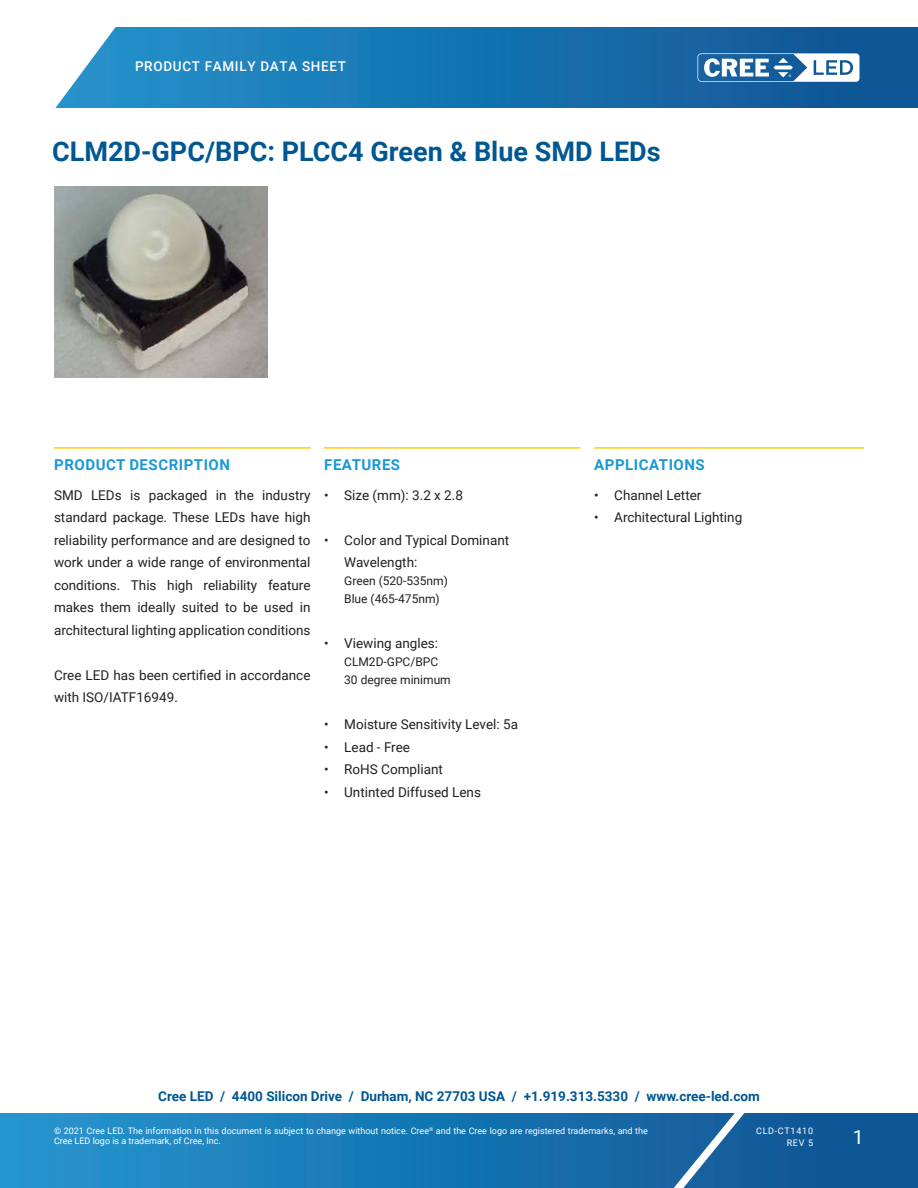
<style>
.page{position:relative;width:918px;height:1188px;background:#fff}
.page>*{position:absolute;margin:0;border:0;box-sizing:border-box;transform-origin:0 0}
.t1{font:700 27px "Roboto";color:#015792}
.t2{font:19.5px "Roboto";color:#fff}
.t3{font:700 15px "Roboto";letter-spacing:.035em;color:#1a98d6}
.t4{font:13.5px/22.5px "Roboto";color:#231f20}
.t5{font:700 13.5px "Roboto";color:#015792}
.t6{font:500 13.5px "Roboto";letter-spacing:.05em;color:#fff}
.t7{font:12px/18px "Roboto";color:#231f20}
.t8{font:9px/10.8px "Roboto";color:#fff}
.t9{font:9px/12px "Roboto";letter-spacing:.085em;color:#fff;text-align:right}
</style>
<div class="page">
<svg style="left:0;top:1113px;width:918px;height:75px;background:#1876b2"></svg>
<svg style="left:644px;top:1113px;width:117px;height:75px;background:#296da6"></svg>
<svg style="left:55px;top:27px;width:863px;height:81px;background:#2078b2"></svg>
<svg style="left:697px;top:53px;width:162px;height:29px"></svg>
<hr style="left:54px;top:447px;width:256px;height:2px;background:#fece08">
<hr style="left:324px;top:447px;width:256px;height:2px;background:#fece08">
<hr style="left:594px;top:447px;width:270px;height:2px;background:#fece08">
<img style="left:54px;top:187px;width:214px;height:190px">
<p class="t6" style="left:135px;top:57px;width:212px">PRODUCT FAMILY DATA SHEET</p>
<h1 class="t1" style="left:52px;top:132px;width:610px">CLM2D-GPC/BPC: PLCC4 Green &amp; Blue SMD LEDs</h1>
<p class="t3" style="left:54px;top:454px;width:177px">PRODUCT DESCRIPTION</p>
<p class="t4" style="left:54px;top:483px;width:258px;text-align:justify">SMD LEDs is packaged in the industry standard package. These LEDs have high reliability performance and are designed to work under a wide range of environmental conditions. This high reliability feature makes them ideally suited to be used in architectural lighting application conditions</p>
<p class="t4" style="left:54px;top:663px;width:258px">Cree LED has been certified in accordance with ISO/IATF16949.</p>
<p class="t3" style="left:324px;top:454px;width:77px">FEATURES</p>
<p class="t4" style="left:324px;top:483px;width:141px">• Size (mm): 3.2 x 2.8</p>
<p class="t4" style="left:344px;top:528px;width:167px;text-indent:-20px">• Color and Typical Dominant<br>Wavelength:</p>
<p class="t7" style="left:344px;top:571px;width:105px">Green (520-535nm)<br>Blue (465-475nm)</p>
<p class="t4" style="left:324px;top:631px;width:116px">• Viewing angles:</p>
<p class="t7" style="left:344px;top:652px;width:108px">CLM2D-GPC/BPC<br>30 degree minimum</p>
<p class="t4" style="left:324px;top:712px;width:196px">• Moisture Sensitivity Level: 5a</p>
<p class="t4" style="left:324px;top:735px;width:88px">• Lead - Free</p>
<p class="t4" style="left:324px;top:757px;width:120px">• RoHS Compliant</p>
<p class="t4" style="left:324px;top:780px;width:158px">• Untinted Diffused Lens</p>
<p class="t3" style="left:594px;top:454px;width:112px">APPLICATIONS</p>
<p class="t4" style="left:594px;top:483px;width:109px">• Channel Letter</p>
<p class="t4" style="left:594px;top:505px;width:150px">• Architectural Lighting</p>
<p class="t5" style="left:158px;top:1087px;width:603px">Cree LED / 4400 Silicon Drive / Durham, NC 27703 USA / +1.919.313.5330 / www.cree-led.com</p>
<p class="t8" style="left:54px;top:1125px;width:596px">© 2021 Cree LED. The information in this document is subject to change without notice. Cree<sup>®</sup> and the Cree logo are registered trademarks, and the<br>Cree LED logo is a trademark, of Cree, Inc.</p>
<p class="t9" style="left:756px;top:1124px;width:58px">CLD-CT1410<br>REV 5</p>
<h2 class="t2" style="left:853px;top:1123px;width:12px">1</h2>
</div>
